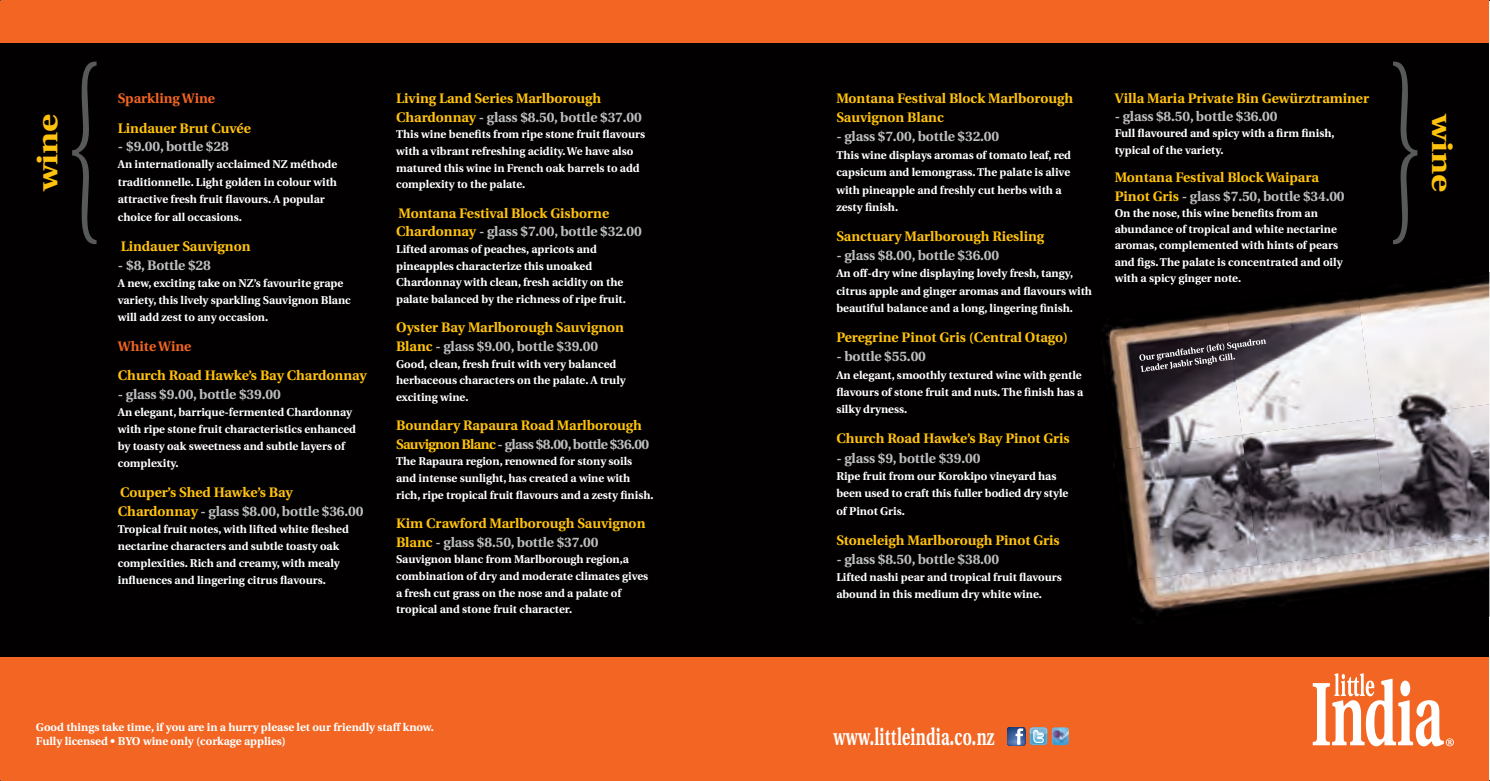
<style>
.page{position:relative;width:1490px;height:781px;background:#fff}
.page>*{position:absolute;margin:0;border:0;box-sizing:border-box;transform-origin:0 0}
.t1{font:700 28.75px "Utopia";color:#ffc20d;scale:1.2 1}
.t2{font:700 24px "Utopia";letter-spacing:.02em;color:#fff;scale:.65 1}
.t3{font:700 13.75px/18.6px "Utopia";color:#ffc20d}
.t4{font:700 13.75px "Utopia";letter-spacing:-.01em;color:#bcbec0}
.t5{font:700 13.75px/18.6px "Utopia";letter-spacing:-.02em;color:#ffc20d}
.t6{font:700 13.75px "Utopia";color:#f26522}
.t7{font:700 11.25px/16.6px "Utopia";color:#fff}
.s1{color:#bcbec0}
</style>
<div class="page">
<div style="left:0;top:0;width:1489px;height:780px;background:#f26522"></div>
<div style="left:0;top:43px;width:1489px;height:613px;background:#020000"></div>
<svg style="left:1393px;top:62px;width:24px;height:182px"></svg>
<svg style="left:1312px;top:673px;width:141px;height:73px"></svg>
<img style="left:1051px;top:727px;width:17px;height:17px">
<svg style="left:1007px;top:727px;width:40px;height:17px"></svg>
<svg style="left:72px;top:62px;width:25px;height:182px"></svg>
<img style="left:1155px;top:282px;width:47px;height:2px">
<img style="left:1106px;top:324px;width:3px;height:23px">
<img style="left:1109px;top:314px;width:116px;height:120px">
<img style="left:1225px;top:299px;width:131px;height:135px">
<img style="left:1356px;top:282px;width:133px;height:136px">
<img style="left:1113px;top:434px;width:128px;height:102px">
<img style="left:1241px;top:418px;width:131px;height:118px">
<img style="left:1372px;top:404px;width:117px;height:132px">
<img style="left:1133px;top:536px;width:356px;height:76px">
<svg style="left:1139px;top:339px;width:127px;height:33px;background:#484148"></svg>
<h1 class="t1" style="left:31px;top:191px;width:66px;rotate:-90deg">wine</h1>
<p class="t6" style="left:118px;top:90px;width:99px">Sparkling Wine</p>
<p class="t3" style="left:118px;top:118px;width:134px">Lindauer Brut Cuvée</p>
<p class="t4" style="left:118px;top:139px;width:112px">- $9.00, bottle $28</p>
<p class="t7" style="left:118px;top:156px;width:221px;line-height:17px;text-align:justify">An internationally acclaimed NZ méthode traditionnelle. Light golden in colour with attractive fresh fruit flavours. A popular</p>
<p class="t7" style="left:118px;top:209px;width:126px">choice for all occasions.</p>
<p class="t3" style="left:121px;top:237px;width:131px">Lindauer Sauvignon</p>
<p class="t4" style="left:118px;top:257px;width:94px">- $8, Bottle $28</p>
<p class="t7" style="left:118px;top:274px;width:234px;line-height:17px">A new, exciting take on NZ’s favourite grape variety, this lively sparkling Sauvignon Blanc will add zest to any occasion.</p>
<p class="t6" style="left:118px;top:338px;width:75px">White Wine</p>
<p class="t3" style="left:118px;top:366px;width:250px">Church Road Hawke’s Bay Chardonnay</p>
<p class="t4" style="left:118px;top:386px;width:164px">- glass $9.00, bottle $39.00</p>
<p class="t7" style="left:118px;top:403px;width:240px;line-height:17px">An elegant, barrique-fermented Chardonnay with ripe stone fruit characteristics enhanced by toasty oak sweetness and subtle layers of complexity.</p>
<p class="t3" style="left:118px;top:482px;width:247px">Couper’s Shed Hawke’s Bay<br>Chardonnay <span class="s1">- glass $8.00, bottle $36.00</span></p>
<p class="t7" style="left:118px;top:520px;width:232px;line-height:17px">Tropical fruit notes, with lifted white fleshed nectarine characters and subtle toasty oak complexities. Rich and creamy, with mealy influences and lingering citrus flavours.</p>
<p class="t3" style="left:396px;top:89px;width:247px">Living Land Series Marlborough<br>Chardonnay <span class="s1">- glass $8.50, bottle $37.00</span></p>
<p class="t7" style="left:396px;top:126px;width:250px">This wine benefits from ripe stone fruit flavours with a vibrant refreshing acidity. We have also matured this wine in French oak barrels to add complexity to the palate.</p>
<p class="t3" style="left:396px;top:203px;width:247px">Montana Festival Block Gisborne<br>Chardonnay <span class="s1">- glass $7.00, bottle $32.00</span></p>
<p class="t7" style="left:396px;top:241px;width:231px">Lifted aromas of peaches, apricots and pineapples characterize this unoaked Chardonnay with clean, fresh acidity on the palate balanced by the richness of ripe fruit.</p>
<p class="t3" style="left:396px;top:318px;width:229px">Oyster Bay Marlborough Sauvignon<br>Blanc <span class="s1">- glass $9.00, bottle $39.00</span></p>
<p class="t7" style="left:396px;top:355px;width:231px">Good, clean, fresh fruit with very balanced herbaceous characters on the palate. A truly exciting wine.</p>
<p class="t5" style="left:396px;top:416px;width:255px">Boundary Rapaura Road Marlborough<br>Sauvignon Blanc <span class="s1">- glass $8.00, bottle $36.00</span></p>
<p class="t7" style="left:396px;top:453px;width:259px">The Rapaura region, renowned for stony soils and intense sunlight, has created a wine with rich, ripe tropical fruit flavours and a zesty finish.</p>
<p class="t3" style="left:396px;top:514px;width:251px">Kim Crawford Marlborough Sauvignon<br>Blanc <span class="s1">- glass $8.50, bottle $37.00</span></p>
<p class="t7" style="left:396px;top:551px;width:253px">Sauvignon blanc from Marlborough region,a combination of dry and moderate climates gives a fresh cut grass on the nose and a palate of tropical and stone fruit character.</p>
<p class="t7" style="left:36px;top:720px;width:399px;line-height:13.8px">Good things take time, if you are in a hurry please let our friendly staff know.<br>Fully licensed • BYO wine only (corkage applies)</p>
<p class="t3" style="left:836px;top:89px;width:238px;line-height:19.2px">Montana Festival Block Marlborough<br>Sauvignon Blanc</p>
<p class="t4" style="left:836px;top:129px;width:164px">- glass $7.00, bottle $32.00</p>
<p class="t7" style="left:836px;top:146px;width:236px;line-height:17.4px">This wine displays aromas of tomato leaf, red capsicum and lemongrass. The palate is alive with pineapple and freshly cut herbs with a zesty finish.</p>
<p class="t3" style="left:836px;top:227px;width:209px">Sanctuary Marlborough Riesling</p>
<p class="t4" style="left:836px;top:247px;width:164px">- glass $8.00, bottle $36.00</p>
<p class="t7" style="left:836px;top:265px;width:257px;line-height:17.4px">An off-dry wine displaying lovely fresh, tangy, citrus apple and ginger aromas and flavours with beautiful balance and a long, lingering finish.</p>
<p class="t3" style="left:836px;top:328px;width:233px">Peregrine Pinot Gris (Central Otago)</p>
<p class="t4" style="left:836px;top:348px;width:91px">- bottle $55.00</p>
<p class="t7" style="left:836px;top:366px;width:248px;line-height:17.4px">An elegant, smoothly textured wine with gentle flavours of stone fruit and nuts. The finish has a silky dryness.</p>
<p class="t3" style="left:836px;top:429px;width:235px">Church Road Hawke’s Bay Pinot Gris</p>
<p class="t4" style="left:836px;top:449px;width:145px">- glass $9, bottle $39.00</p>
<p class="t7" style="left:836px;top:467px;width:233px;line-height:17.4px">Ripe fruit from our Korokipo vineyard has been used to craft this fuller bodied dry style of Pinot Gris.</p>
<p class="t3" style="left:836px;top:530px;width:225px">Stoneleigh Marlborough Pinot Gris</p>
<p class="t4" style="left:836px;top:551px;width:164px">- glass $8.50, bottle $38.00</p>
<p class="t7" style="left:836px;top:568px;width:227px;line-height:17.4px">Lifted nashi pear and tropical fruit flavours abound in this medium dry white wine.</p>
<p class="t3" style="left:1114px;top:89px;width:256px">Villa Maria Private Bin Gewürztraminer</p>
<p class="t4" style="left:1114px;top:108px;width:164px">- glass $8.50, bottle $36.00</p>
<p class="t7" style="left:1114px;top:125px;width:221px;line-height:16.2px">Full flavoured and spicy with a firm finish, typical of the variety.</p>
<p class="t3" style="left:1114px;top:169px;width:231px;line-height:18.1px">Montana Festival Block Waipara<br>Pinot Gris <span class="s1">- glass $7.50, bottle $34.00</span></p>
<p class="t7" style="left:1114px;top:205px;width:229px;line-height:16.2px">On the nose, this wine benefits from an abundance of tropical and white nectarine aromas, complemented with hints of pears and figs. The palate is concentrated and oily with a spicy ginger note.</p>
<h2 class="t2" style="left:833px;top:722px;width:249px">www.littleindia.co.nz</h2>
<h1 class="t1" style="left:1458px;top:114px;width:66px;rotate:90deg">wine</h1>
</div>
